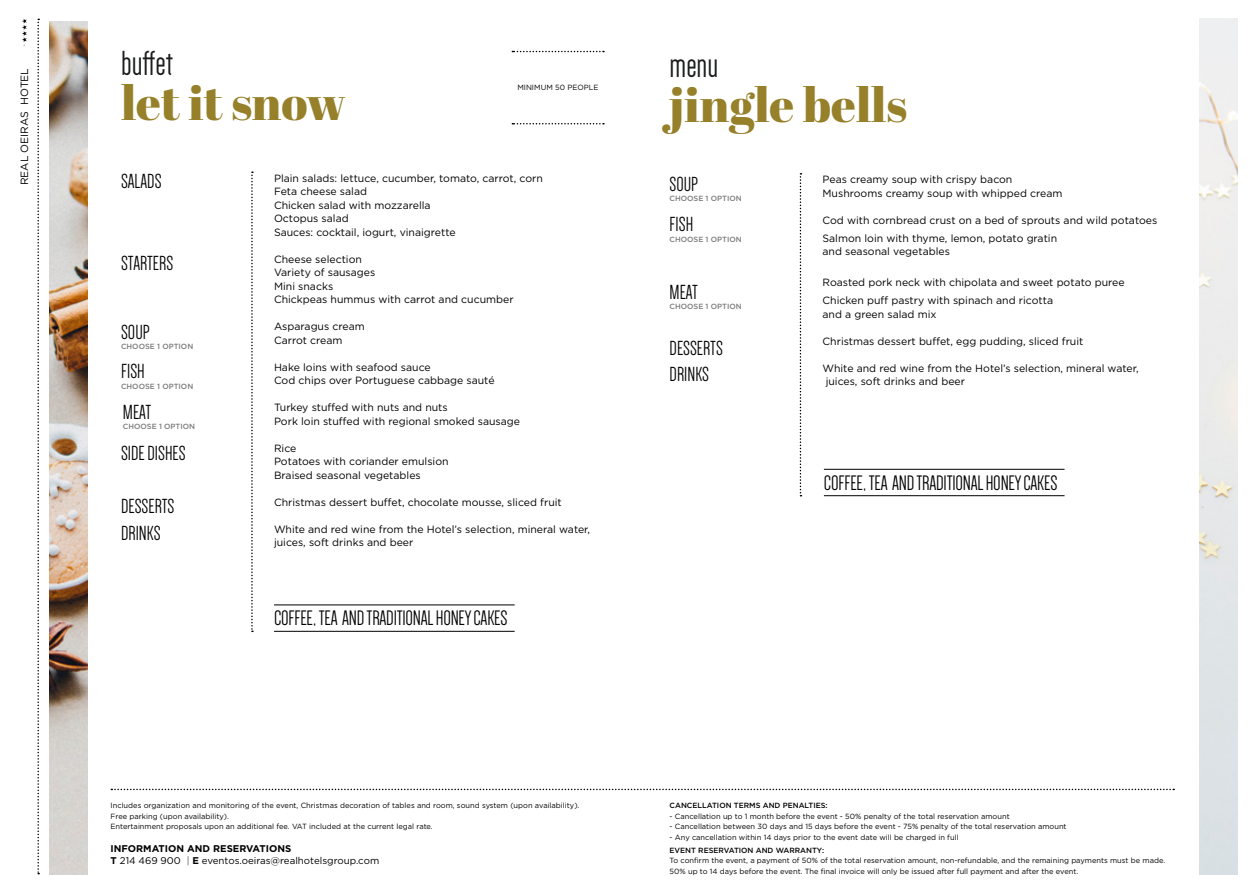
<style>
.page{position:relative;width:1259px;height:893px;background:#fff}
.page>*{position:absolute;margin:0;border:0;box-sizing:border-box;transform-origin:0 0}
.t1{font:48px "Abril Fatface";color:#96802a}
.t2{font:36px "Dense";color:#1b1d1c}
.t3{font:21.6px "Dense";letter-spacing:-.01em;color:#000}
.t4{font:21px "Dense";color:#000}
.t5{font:10.5px/13.5px "Gotham";color:#000}
.t6{font:9.75px/12px "Gotham";color:#000}
.t7{font:7.5px/10.5px "Gotham";color:#000}
.t8{font:500 7.5px "Gotham";color:#7c7b7b}
.t9{font:500 7.5px "Gotham";color:#000}
.s1{font-weight:700}
.s2{font-weight:300}
</style>
<div class="page">
<svg style="left:37px;top:19px;width:2px;height:855px"></svg>
<svg style="left:22px;top:19px;width:5px;height:27px"></svg>
<img style="left:49px;top:21px;width:39px;height:853px">
<svg style="left:251px;top:171px;width:2px;height:461px"></svg>
<svg style="left:512px;top:123px;width:92px;height:1px"></svg>
<svg style="left:512px;top:51px;width:92px;height:1px"></svg>
<hr style="left:274px;top:604px;width:240px;height:1px;background:#000">
<hr style="left:274px;top:631px;width:240px;height:1px;background:#000">
<img style="left:1199px;top:19px;width:38px;height:855px">
<svg style="left:799px;top:173px;width:2px;height:323px"></svg>
<svg style="left:111px;top:789px;width:1063px;height:1px"></svg>
<hr style="left:824px;top:469px;width:240px;height:1px;background:#000">
<hr style="left:824px;top:495px;width:240px;height:1px;background:#000">
<p class="t5" style="left:17px;top:185px;width:119px;rotate:-90deg">REAL OEIRAS HOTEL</p>
<h2 class="t2" style="left:121px;top:46px;width:53px">buffet</h2>
<h1 class="t1" style="left:121px;top:69px;width:226px">let it snow</h1>
<p class="t7" style="left:517px;top:82px;width:83px">MINIMUM 50 PEOPLE</p>
<h3 class="t4" style="left:121px;top:171px;width:42px">SALADS</h3>
<h3 class="t4" style="left:121px;top:253px;width:54px">STARTERS</h3>
<h3 class="t4" style="left:121px;top:321px;width:30px">SOUP</h3>
<p class="t8" style="left:121px;top:342px;width:74px">CHOOSE 1 OPTION</p>
<h3 class="t4" style="left:121px;top:361px;width:25px">FISH</h3>
<p class="t8" style="left:121px;top:381px;width:74px">CHOOSE 1 OPTION</p>
<h3 class="t4" style="left:123px;top:402px;width:30px">MEAT</h3>
<p class="t8" style="left:123px;top:422px;width:74px">CHOOSE 1 OPTION</p>
<h3 class="t4" style="left:121px;top:443px;width:66px">SIDE DISHES</h3>
<h3 class="t4" style="left:121px;top:496px;width:55px">DESSERTS</h3>
<h3 class="t4" style="left:121px;top:522px;width:41px">DRINKS</h3>
<p class="t5" style="left:274px;top:171px;width:270px">Plain salads: lettuce, cucumber, tomato, carrot, corn<br>Feta cheese salad<br>Chicken salad with mozzarella<br>Octopus salad<br>Sauces: cocktail, iogurt, vinaigrette</p>
<p class="t5" style="left:274px;top:252px;width:241px">Cheese selection<br>Variety of sausages<br>Mini snacks<br>Chickpeas hummus with carrot and cucumber</p>
<p class="t5" style="left:274px;top:320px;width:92px">Asparagus cream<br>Carrot cream</p>
<p class="t5" style="left:274px;top:360px;width:222px">Hake loins with seafood sauce<br>Cod chips over Portuguese cabbage sauté</p>
<p class="t5" style="left:274px;top:401px;width:248px">Turkey stuffed with nuts and nuts<br>Pork loin stuffed with regional smoked sausage</p>
<p class="t5" style="left:274px;top:441px;width:176px">Rice<br>Potatoes with coriander emulsion<br>Braised seasonal vegetables</p>
<p class="t5" style="left:274px;top:495px;width:289px">Christmas dessert buffet, chocolate mousse, sliced fruit</p>
<p class="t5" style="left:274px;top:522px;width:318px">White and red wine from the Hotel’s selection, mineral water, juices, soft drinks and beer</p>
<h3 class="t3" style="left:274px;top:608px;width:235px">COFFEE, TEA AND TRADITIONAL HONEY CAKES</h3>
<h2 class="t2" style="left:669px;top:47px;width:50px">menu</h2>
<h1 class="t1" style="left:669px;top:71px;width:239px">jingle bells</h1>
<h3 class="t4" style="left:669px;top:174px;width:30px">SOUP</h3>
<p class="t8" style="left:669px;top:194px;width:74px">CHOOSE 1 OPTION</p>
<h3 class="t4" style="left:669px;top:214px;width:25px">FISH</h3>
<p class="t8" style="left:669px;top:234px;width:74px">CHOOSE 1 OPTION</p>
<h3 class="t4" style="left:669px;top:282px;width:30px">MEAT</h3>
<p class="t8" style="left:669px;top:302px;width:74px">CHOOSE 1 OPTION</p>
<h3 class="t4" style="left:669px;top:338px;width:55px">DESSERTS</h3>
<h3 class="t4" style="left:669px;top:364px;width:41px">DRINKS</h3>
<p class="t5" style="left:822px;top:173px;width:241px">Peas creamy soup with crispy bacon<br>Mushrooms creamy soup with whipped cream</p>
<p class="t5" style="left:822px;top:211px;width:336px;line-height:17.7px">Cod with cornbread crust on a bed of sprouts and wild potatoes<br>Salmon loin with thyme, lemon, potato gratin</p>
<p class="t5" style="left:822px;top:244px;width:129px">and seasonal vegetables</p>
<p class="t5" style="left:822px;top:274px;width:304px;line-height:17.7px">Roasted pork neck with chipolata and sweet potato puree<br>Chicken puff pastry with spinach and ricotta</p>
<p class="t5" style="left:822px;top:307px;width:115px">and a green salad mix</p>
<p class="t5" style="left:822px;top:334px;width:262px">Christmas dessert buffet, egg pudding, sliced fruit</p>
<p class="t5" style="left:822px;top:361px;width:318px">White and red wine from the Hotel’s selection, mineral water, juices, soft drinks and beer</p>
<h3 class="t3" style="left:824px;top:472px;width:235px">COFFEE, TEA AND TRADITIONAL HONEY CAKES</h3>
<p class="t7" style="left:111px;top:800px;width:470px">Includes organization and monitoring of the event, Christmas decoration of tables and room, sound system (upon availability).<br>Free parking (upon availability).<br>Entertainment proposals upon an additional fee. VAT included at the current legal rate.</p>
<p class="t6" style="left:111px;top:842px;width:270px"><span class="s1">INFORMATION AND RESERVATIONS<br>T</span> 214 469 900 <span class="s2">|</span> <span class="s1">E</span> eventos.oeiras@realhotelsgroup.com</p>
<p class="t9" style="left:669px;top:801px;width:160px">CANCELLATION TERMS AND PENALTIES:</p>
<p class="t7" style="left:669px;top:811px;width:342px">- Cancellation up to 1 month before the event - 50% penalty of the total reservation amount</p>
<p class="t7" style="left:669px;top:821px;width:398px">- Cancellation between 30 days and 15 days before the event - 75% penalty of the total reservation amount</p>
<p class="t7" style="left:669px;top:832px;width:290px">- Any cancellation within 14 days prior to the event date will be charged in full</p>
<p class="t9" style="left:669px;top:845px;width:156px">EVENT RESERVATION AND WARRANTY:</p>
<p class="t7" style="left:669px;top:855px;width:497px">To confirm the event, a payment of 50% of the total reservation amount, non-refundable, and the remaining payments must be made.<br>50% up to 14 days before the event. The final invoice will only be issued after full payment and after the event.</p>
</div>
